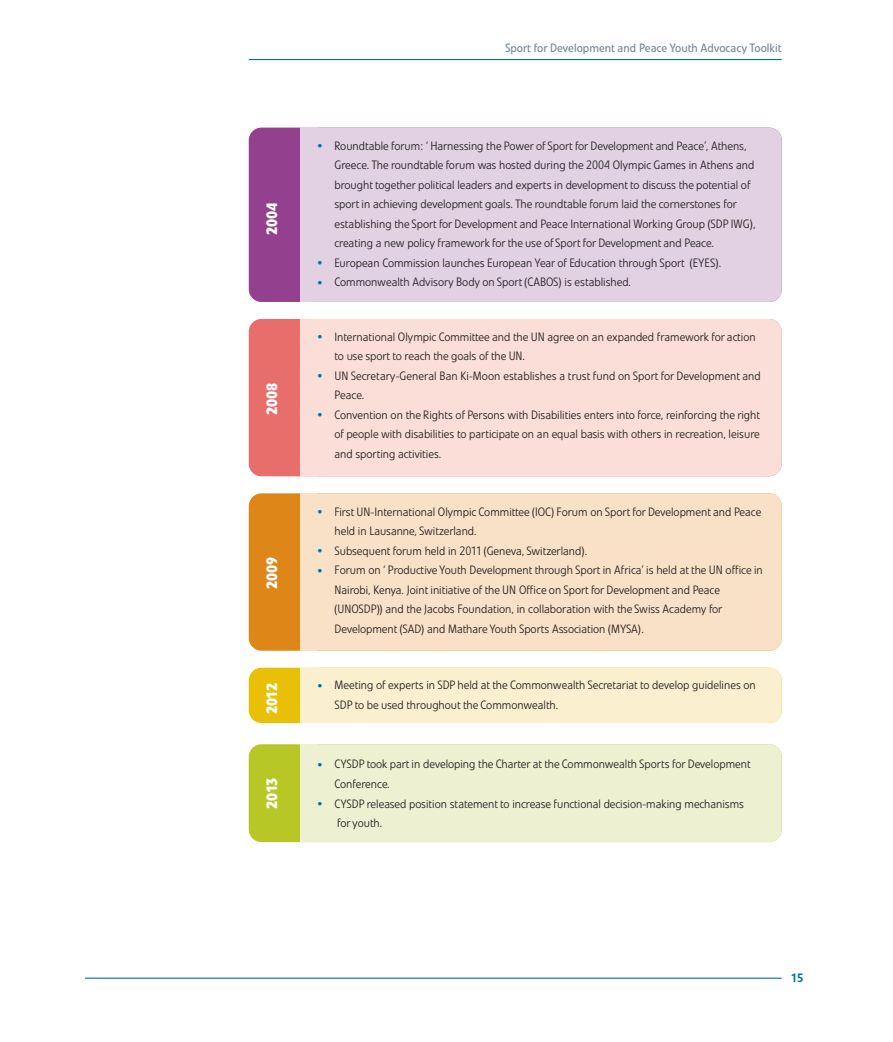
<style>
.page{position:relative;width:893px;height:1042px;background:#fff}
.page>*{position:absolute;margin:0;border:0;box-sizing:border-box;transform-origin:0 0}
.t1{font:700 15px "Evo BQ";color:#fff}
.t2{font:300 12px/19.5px "Evo BQ";color:#231f20}
.t3{font:12px "Evo BQ";color:#738a95}
.t4{font:500 12px "Evo BQ";color:#0072b4}
.s1{font-size:15px;color:#0072b4}
</style>
<div class="page">
<div style="left:249px;top:128px;width:533px;height:174px;background:#93418e;border-radius:13px"></div>
<div style="left:300px;top:128px;width:482px;height:174px;background:#e2d0e3;border-radius:13px"></div>
<div style="left:300px;top:128px;width:17px;height:174px;background:#e2d0e3"></div>
<div style="left:249px;top:319px;width:533px;height:157px;background:#e86e6c;border-radius:13px"></div>
<div style="left:300px;top:319px;width:482px;height:157px;background:#faded7;border-radius:13px"></div>
<div style="left:300px;top:319px;width:17px;height:157px;background:#faded7"></div>
<div style="left:249px;top:493px;width:533px;height:158px;background:#df8619;border-radius:13px"></div>
<div style="left:300px;top:493px;width:482px;height:158px;background:#f9e1c7;border-radius:13px"></div>
<div style="left:300px;top:493px;width:17px;height:158px;background:#f9e1c7"></div>
<div style="left:249px;top:668px;width:533px;height:55px;background:#e9c005;border-radius:13px"></div>
<div style="left:300px;top:668px;width:482px;height:55px;background:#faf0cf;border-radius:13px"></div>
<div style="left:300px;top:668px;width:17px;height:55px;background:#faf0cf"></div>
<div style="left:249px;top:744px;width:533px;height:98px;background:#b6c726;border-radius:13px"></div>
<div style="left:300px;top:744px;width:482px;height:98px;background:#edf1d2;border-radius:13px"></div>
<div style="left:300px;top:744px;width:17px;height:98px;background:#edf1d2"></div>
<hr style="left:85px;top:977px;width:697px;height:2px;background:#0072b4">
<hr style="left:249px;top:59px;width:533px;height:1px;background:#0072b4">
<p class="t1" style="left:267px;top:235px;width:34px;rotate:-90deg">2004</p>
<p class="t1" style="left:267px;top:415px;width:34px;rotate:-90deg">2008</p>
<p class="t1" style="left:267px;top:589px;width:34px;rotate:-90deg">2009</p>
<p class="t1" style="left:267px;top:714px;width:33px;rotate:-90deg">2012</p>
<p class="t1" style="left:267px;top:809px;width:33px;rotate:-90deg">2013</p>
<p class="t3" style="left:505px;top:43px;width:278px">Sport for Development and Peace Youth Advocacy Toolkit</p>
<p class="t2" style="left:334px;top:137px;width:423px;text-indent:-17px"><span class="s1">•</span> Roundtable forum: ‘ Harnessing the Power of Sport for Development and Peace’, Athens, Greece. The roundtable forum was hosted during the 2004 Olympic Games in Athens and brought together political leaders and experts in development to discuss the potential of sport in achieving development goals. The roundtable forum laid the cornerstones for establishing the Sport for Development and Peace International Working Group (SDP IWG), creating a new policy framework for the use of Sport for Development and Peace.</p>
<p class="t2" style="left:317px;top:254px;width:405px"><span class="s1">•</span> European Commission launches European Year of Education through Sport (EYES).</p>
<p class="t2" style="left:317px;top:273px;width:315px"><span class="s1">•</span> Commonwealth Advisory Body on Sport (CABOS) is established.</p>
<p class="t2" style="left:334px;top:328px;width:423px;text-indent:-17px"><span class="s1">•</span> International Olympic Committee and the UN agree on an expanded framework for action to use sport to reach the goals of the UN.</p>
<p class="t2" style="left:334px;top:367px;width:428px;text-indent:-17px"><span class="s1">•</span> UN Secretary-General Ban Ki-Moon establishes a trust fund on Sport for Development and<br>Peace.</p>
<p class="t2" style="left:334px;top:406px;width:427px;text-align:justify;text-indent:-17px"><span class="s1">•</span> Convention on the Rights of Persons with Disabilities enters into force, reinforcing the right of people with disabilities to participate on an equal basis with others in recreation, leisure and sporting activities.</p>
<p class="t2" style="left:334px;top:503px;width:428px;text-indent:-17px"><span class="s1">•</span> First UN-International Olympic Committee (IOC) Forum on Sport for Development and Peace held in Lausanne, Switzerland.</p>
<p class="t2" style="left:317px;top:542px;width:271px"><span class="s1">•</span> Subsequent forum held in 2011 (Geneva, Switzerland).</p>
<p class="t2" style="left:334px;top:561px;width:430px;text-indent:-17px"><span class="s1">•</span> Forum on ‘ Productive Youth Development through Sport in Africa’ is held at the UN office in Nairobi, Kenya. Joint initiative of the UN Office on Sport for Development and Peace (UNOSDP)) and the Jacobs Foundation, in collaboration with the Swiss Academy for Development (SAD) and Mathare Youth Sports Association (MYSA).</p>
<p class="t2" style="left:334px;top:676px;width:423px;text-indent:-17px"><span class="s1">•</span> Meeting of experts in SDP held at the Commonwealth Secretariat to develop guidelines on<br>SDP to be used throughout the Commonwealth.</p>
<p class="t2" style="left:334px;top:755px;width:418px;text-indent:-17px"><span class="s1">•</span> CYSDP took part in developing the Charter at the Commonwealth Sports for Development<br>Conference.</p>
<p class="t2" style="left:337px;top:794px;width:408px;text-indent:-20px"><span class="s1">•</span> CYSDP released position statement to increase functional decision-making mechanisms for youth.</p>
<p class="t4" style="left:791px;top:973px;width:14px">15</p>
</div>
